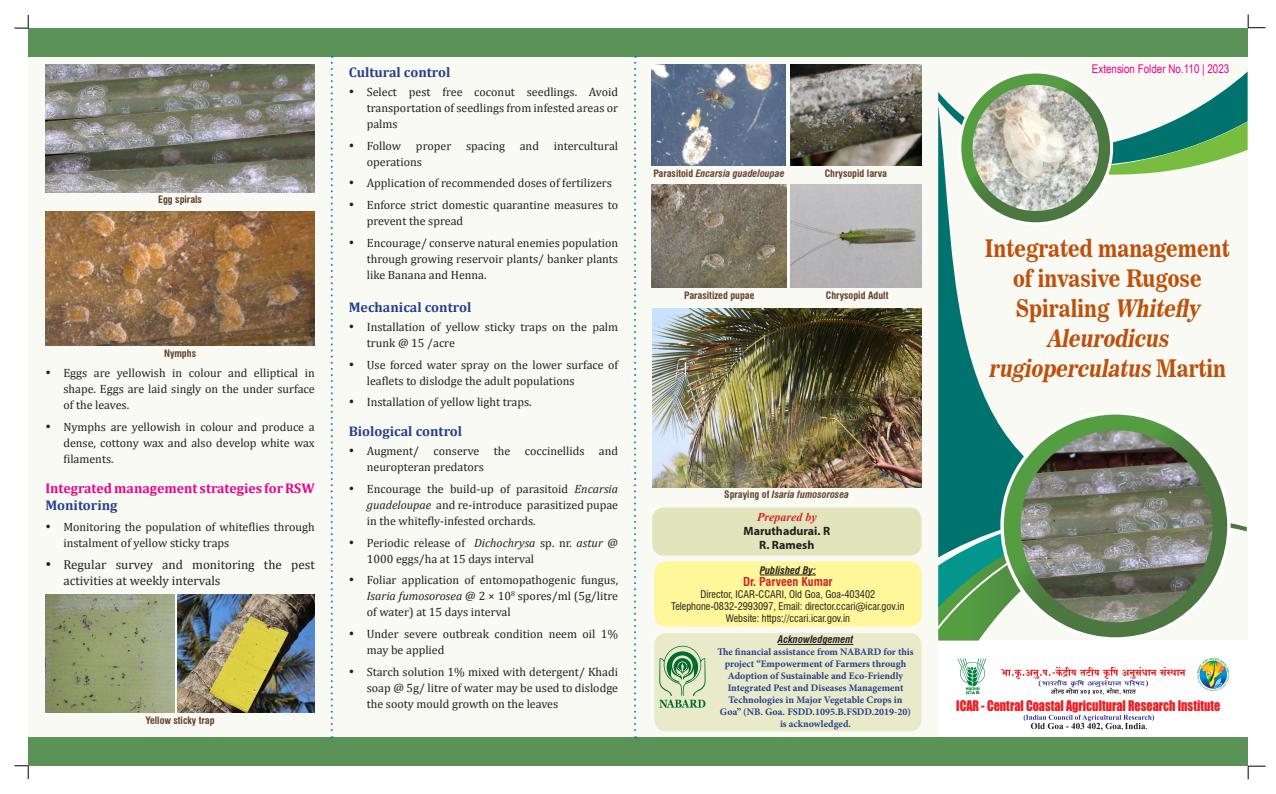
<style>
.page{position:relative;width:1276px;height:794px;background:#fff}
.page>*{position:absolute;margin:0;border:0;box-sizing:border-box;transform-origin:0 0}
.t1{font:24px/30px "News 706 BT Bold C";color:#bf4f0a;text-align:center;scale:.87 1}
.Sub_titles{font:700 14px "Cambria";color:#253f8e}
.Sub_titles-2{font:700 14px "Cambria";color:#ed028c}
.t2{font:13.6px "Impact";color:#ee1d23;scale:.9 1}
.t3{font:13px/16px "Cambria";color:#231f20}
.t4{font:700 condensed 12.1px "Swiss 721 BT";color:#d1232a}
.t5{font:12px/16px "Cambria";color:#231f20}
.t6{font:12px "Arial Narrow";color:#ed028c}
.t7{font:700 12px "Myriad Pro";color:#231f20}
.Normal__Web{font:italic 700 12px "Times New Roman";color:#d1232a}
.t8{font:condensed 10.3px "Swiss 721 BT";color:#231f20}
.t9{font:italic 700 condensed 10.3px "Swiss 721 BT";color:#231f20}
.t10{font:700 10px/12px "Minion Pro";color:#253f8e;text-align:center}
.Captions{font:700 condensed 10px "Swiss 721 BT";color:#653e29}
.Captions-2{font:italic 700 condensed 10px "Swiss 721 BT";color:#653e29}
.s1{font-size:13px}
.s2{font-style:italic}
.s3{font-style:normal}
</style>
<div class="page">
<div style="left:28px;top:53px;width:1219px;height:684px;background:#f9faf3"></div>
<div style="left:29px;top:28px;width:1219px;height:29px;background:#5b9258"></div>
<div style="left:654px;top:561px;width:267px;height:65px;background:#fff79a;border-radius:12px"></div>
<div style="left:654px;top:633px;width:267px;height:98px;background:#e8eac9;border-radius:12px"></div>
<hr style="left:760px;top:574px;width:56px;height:1px;background:#231f20">
<div style="left:652px;top:507px;width:269px;height:49px;background:#e2e5bc;border-radius:12px"></div>
<div style="left:938px;top:640px;width:309px;height:97px;background:#fff"></div>
<svg style="left:1023px;top:715px;width:131px;height:15px"></svg>
<svg style="left:957px;top:658px;width:30px;height:37px"></svg>
<img style="left:1196px;top:657px;width:33px;height:34px;border-radius:17px">
<svg style="left:1001px;top:666px;width:184px;height:28px"></svg>
<svg style="left:14px;top:15px;width:15px;height:14px"></svg>
<svg style="left:1248px;top:766px;width:17px;height:13px"></svg>
<svg style="left:1248px;top:15px;width:17px;height:14px"></svg>
<svg style="left:14px;top:765px;width:15px;height:14px"></svg>
<img style="left:652px;top:308px;width:269px;height:180px">
<img style="left:45px;top:64px;width:270px;height:128px">
<img style="left:45px;top:212px;width:270px;height:134px">
<img style="left:45px;top:595px;width:130px;height:117px">
<img style="left:178px;top:595px;width:137px;height:117px">
<img style="left:652px;top:65px;width:134px;height:100px">
<img style="left:652px;top:184px;width:135px;height:103px">
<img style="left:790px;top:184px;width:131px;height:103px">
<img style="left:790px;top:64px;width:131px;height:101px">
<div style="left:29px;top:737px;width:1219px;height:29px;background:#5b9258"></div>
<svg style="left:331px;top:56px;width:2px;height:682px"></svg>
<svg style="left:634px;top:56px;width:2px;height:682px"></svg>
<svg style="left:938px;top:222px;width:117px;height:287px"></svg>
<svg style="left:938px;top:72px;width:309px;height:150px"></svg>
<svg style="left:938px;top:509px;width:308px;height:131px"></svg>
<svg style="left:1003px;top:413px;width:226px;height:226px"></svg>
<hr style="left:778px;top:644px;width:75px;height:1px;background:#231f20">
<svg style="left:659px;top:646px;width:46px;height:61px"></svg>
<p class="Captions" style="left:158px;top:193px;width:45px">Egg spirals</p>
<p class="Captions" style="left:164px;top:347px;width:34px">Nymphs</p>
<p class="t5" style="left:63px;top:365px;width:253px;text-align:justify;text-indent:-18px">• Eggs are yellowish in colour and elliptical in shape. Eggs are laid singly on the under surface of the leaves.</p>
<p class="t5" style="left:63px;top:419px;width:253px;text-align:justify;text-indent:-18px">• Nymphs are yellowish in colour and produce a dense, cottony wax and also develop white wax filaments.</p>
<p class="Sub_titles-2" style="left:45px;top:478px;width:271px">Integrated management strategies for RSW</p>
<p class="Sub_titles" style="left:45px;top:495px;width:74px">Monitoring</p>
<p class="t5" style="left:63px;top:519px;width:253px;text-indent:-18px">• Monitoring the population of whiteflies through instalment of yellow sticky traps</p>
<p class="t3" style="left:63px;top:556px;width:253px;text-indent:-18px">• Regular survey and monitoring the pest activities at weekly intervals</p>
<p class="Captions" style="left:145px;top:714px;width:71px">Yellow sticky trap</p>
<p class="Sub_titles" style="left:349px;top:62px;width:103px">Cultural control</p>
<p class="t5" style="left:367px;top:84px;width:253px;text-align:justify;text-indent:-18px">• Select pest free coconut seedlings. Avoid transportation of seedlings from infested areas or palms</p>
<p class="t5" style="left:367px;top:137px;width:253px;text-indent:-18px">• Follow proper spacing and intercultural operations</p>
<p class="t5" style="left:349px;top:175px;width:265px">• Application of recommended doses of fertilizers</p>
<p class="t5" style="left:367px;top:197px;width:253px;text-indent:-18px">• Enforce strict domestic quarantine measures to prevent the spread</p>
<p class="t5" style="left:367px;top:234px;width:253px;text-align:justify;text-indent:-18px">• Encourage/ conserve natural enemies population through growing reservoir plants/ banker plants like Banana and Henna.</p>
<p class="Sub_titles" style="left:349px;top:297px;width:124px">Mechanical control</p>
<p class="t5" style="left:367px;top:319px;width:253px;text-indent:-18px">• Installation of yellow sticky traps on the palm trunk @ 15 /acre</p>
<p class="t5" style="left:367px;top:356px;width:253px;text-indent:-18px">• Use forced water spray on the lower surface of leaflets to dislodge the adult populations</p>
<p class="t5" style="left:349px;top:394px;width:185px">• Installation of yellow light traps<span class="s1">.</span></p>
<p class="Sub_titles" style="left:349px;top:422px;width:115px">Biological control</p>
<p class="t5" style="left:367px;top:443px;width:253px;text-indent:-18px">• Augment/ conserve the coccinellids and neuropteran predators</p>
<p class="t5" style="left:367px;top:481px;width:253px;text-align:justify;text-indent:-18px">• Encourage the build-up of parasitoid <span class="s2">Encarsia guadeloupae</span> and re-introduce parasitized pupae in the whitefly-infested orchards.</p>
<p class="t5" style="left:367px;top:534px;width:253px;text-indent:-18px">• Periodic release of <span class="s2">Dichochrysa</span> sp. nr. <span class="s2">astur</span> @<br>1000 eggs/ha at 15 days interval</p>
<p class="t5" style="left:367px;top:572px;width:253px;text-align:justify;text-indent:-18px">• Foliar application of entomopathogenic fungus, <span class="s2">Isaria fumosorosea</span> @ 2 × 10<sup>8</sup> spores/ml (5g/litre of water) at 15 days interval</p>
<p class="t5" style="left:367px;top:626px;width:253px;text-indent:-18px">• Under severe outbreak condition neem oil 1% may be applied</p>
<p class="t5" style="left:367px;top:663px;width:253px;text-align:justify;text-indent:-18px">• Starch solution 1% mixed with detergent/ Khadi soap @ 5g/ litre of water may be used to dislodge the sooty mould growth on the leaves</p>
<p class="Captions-2" style="left:653px;top:167px;width:133px"><span class="s3">Parasitoid</span> Encarsia guadeloupae</p>
<p class="Captions" style="left:824px;top:167px;width:64px">Chrysopid larva</p>
<p class="Captions" style="left:684px;top:289px;width:72px">Parasitized pupae</p>
<p class="Captions" style="left:826px;top:289px;width:64px">Chrysopid Adult</p>
<p class="Captions-2" style="left:724px;top:488px;width:126px"><span class="s3">Spraying of</span> Isaria fumosorosea</p>
<p class="Normal__Web" style="left:757px;top:509px;width:61px">Prepared by</p>
<p class="t7" style="left:743px;top:523px;width:88px">Maruthadurai. R</p>
<p class="t7" style="left:759px;top:537px;width:57px">R. Ramesh</p>
<p class="t9" style="left:760px;top:564px;width:57px">Published By:</p>
<p class="t4" style="left:743px;top:574px;width:91px">Dr. Parveen Kumar</p>
<p class="t8" style="left:700px;top:588px;width:176px">Director, ICAR-CCARI, Old Goa, Goa-403402</p>
<p class="t8" style="left:671px;top:600px;width:235px">Telephone-0832-2993097, Email: director.ccari@icar.gov.in</p>
<p class="t8" style="left:726px;top:612px;width:126px">Website: https://ccari.icar.gov.in</p>
<p class="t9" style="left:778px;top:633px;width:77px">Acknowledgement</p>
<p class="t10" style="left:717px;top:646px;width:198px">The financial assistance from NABARD for this project “Empowerment of Farmers through Adoption of Sustainable and Eco-Friendly Integrated Pest and Diseases Management Technologies in Major Vegetable Crops in Goa” (NB. Goa. FSDD.1095.B.FSDD.2019-20) is acknowledged.</p>
<p class="t6" style="left:1092px;top:60px;width:139px">Extension Folder No.110 | 2023</p>
<p class="t1" style="left:985px;top:234px;width:283px">Integrated management of invasive Rugose<br>Spiraling <span class="s2">Whitefly<br>Aleurodicus rugioperculatus</span> M a r t i n</p>
<p class="t2" style="left:956px;top:700px;width:295px">ICAR - Central Coastal Agricultural Research Institute</p>
</div>
